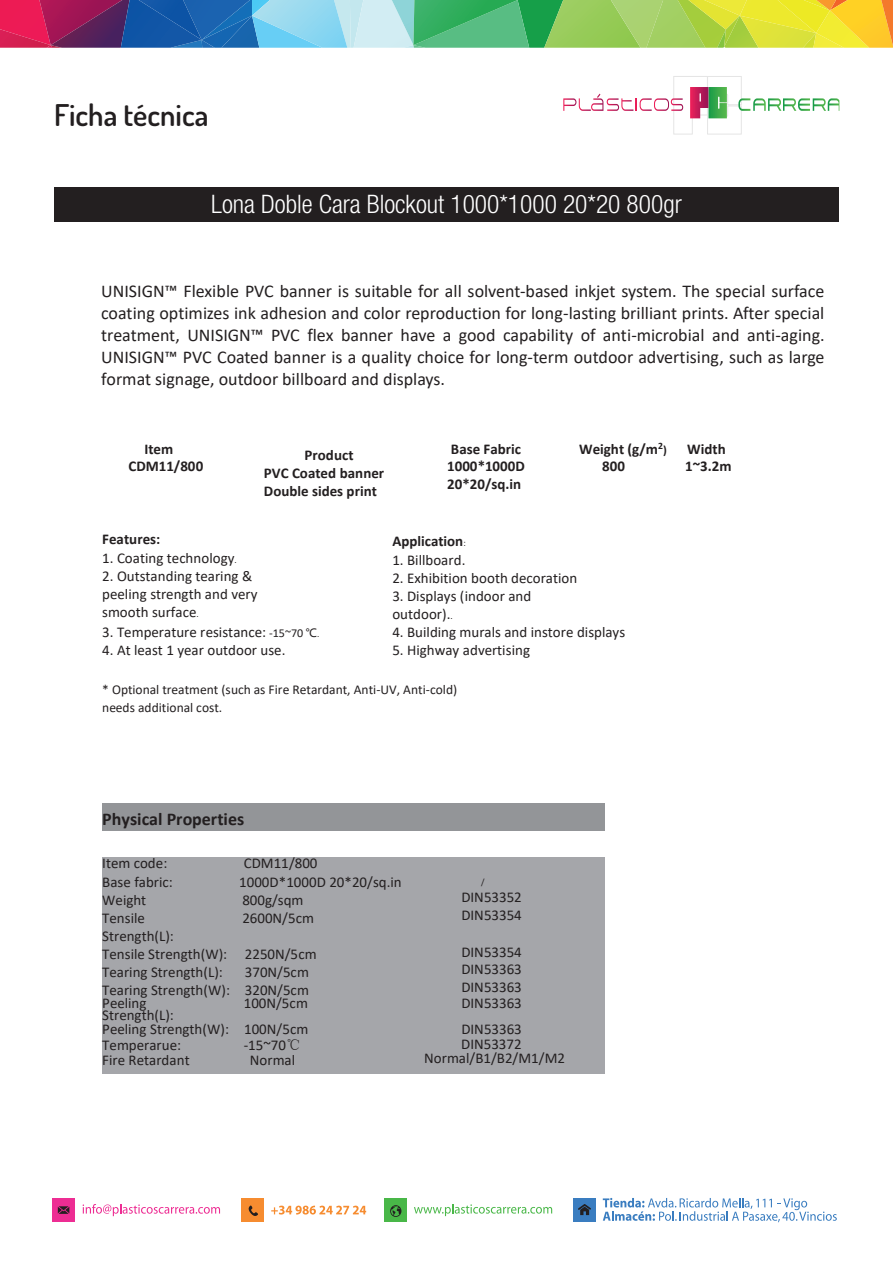
<style>
.page{position:relative;width:893px;height:1263px;background:#fff}
.page>*{position:absolute;margin:0;border:0;box-sizing:border-box;transform-origin:0 0}
.t1{font:600 30px "Dosis";color:#231f20}
.Texto{font:300 condensed 25.5px "Helvetica Neue LT Std";color:#fff}
.t2{font:18px/22px "Calibri";color:#231f20;text-align:justify}
.t3{font:700 18px "Calibri";color:#231f20}
.t4{font:15px/18px "Calibri";color:#231f20}
.t5{font:700 15px/16.5px "Calibri";color:#231f20}
.t6{font:13.5px/18px "Calibri";color:#231f20}
.t7{font:9px "Calibri";color:#231f20}
.s1{font-size:12px}
.s2{font-size:9px}
.s3{font-weight:400;font-size:9px}
.s4{font-family:"Microsoft Ya Hei";font-size:11.4px}
.s5{font-family:"Sim Sun"}
</style>
<div class="page">
<svg style="left:0;top:0;width:893px;height:48px;background:#8ca67b"></svg>
<svg style="left:563px;top:76px;width:276px;height:59px"></svg>
<div style="left:52px;top:1198px;width:23px;height:24px;background:#ed2d93"></div>
<svg style="left:58px;top:1206px;width:11px;height:8px"></svg>
<div style="left:384px;top:1198px;width:23px;height:24px;background:#49b748"></div>
<svg style="left:390px;top:1205px;width:11px;height:12px"></svg>
<div style="left:241px;top:1198px;width:23px;height:24px;background:#f68c30"></div>
<svg style="left:249px;top:1205px;width:9px;height:11px"></svg>
<div style="left:573px;top:1198px;width:22px;height:24px;background:#3a7dc0"></div>
<svg style="left:578px;top:1204px;width:13px;height:11px"></svg>
<svg style="left:83px;top:1204px;width:137px;height:12px"></svg>
<svg style="left:271px;top:1205px;width:95px;height:9px"></svg>
<svg style="left:603px;top:1198px;width:234px;height:24px"></svg>
<svg style="left:414px;top:1204px;width:138px;height:12px"></svg>
<div style="left:54px;top:187px;width:785px;height:34px;background:#231f20"></div>
<div style="left:102px;top:803px;width:503px;height:27px;background:#939598"></div>
<div style="left:102px;top:857px;width:503px;height:216px;background:#a5a6aa"></div>
<h1 class="t1" style="left:54px;top:95px;width:156px">Ficha técnica</h1>
<p class="Texto" style="left:211px;top:190px;width:472px">Lona Doble Cara Blockout 1000*1000 20*20 800gr</p>
<p class="t2" style="left:101px;top:279px;width:725px">UNISIGN™ Flexible PVC banner is suitable for all solvent-based inkjet system. The special surface coating optimizes ink adhesion and color reproduction for long-lasting brilliant prints. After special treatment, UNISIGN™ PVC flex banner have a good capability of anti-microbial and anti-aging.<br>UNISIGN™ PVC Coated banner is a quality choice for long-term outdoor advertising, such as large format signage, outdoor billboard and displays.</p>
<p class="t5" style="left:128px;top:441px;width:76px;text-indent:16px">Item<br>CDM11/800</p>
<p class="t5" style="left:264px;top:446px;width:122px;line-height:18px;text-indent:41px">Product<br>PVC Coated banner<br>Double sides print</p>
<p class="t5" style="left:447px;top:441px;width:79px">Base Fabric<br>1000*1000D</p>
<p class="t5" style="left:447px;top:475px;width:75px">20*20/sq.in</p>
<p class="t5" style="left:579px;top:441px;width:89px">Weight (g/m<sup>2</sup><span class="s1">)</span></p>
<p class="t5" style="left:687px;top:441px;width:40px">Width</p>
<p class="t5" style="left:602px;top:457px;width:24px">800</p>
<p class="t5" style="left:685px;top:457px;width:48px">1~3.2m</p>
<p class="t5" style="left:102px;top:531px;width:60px">Features:</p>
<p class="t4" style="left:102px;top:549px;width:136px">1. Coating technology<span class="s2">.</span></p>
<p class="t4" style="left:102px;top:567px;width:157px">2. Outstanding tearing &amp; peeling strength and very smooth surface<span class="s2">.</span></p>
<p class="t5" style="left:392px;top:533px;width:75px">Application<span class="s3">:</span></p>
<p class="t4" style="left:392px;top:550px;width:75px">1. Billboard.</p>
<p class="t4" style="left:392px;top:568px;width:186px">2. Exhibition booth decoration</p>
<p class="t4" style="left:392px;top:586px;width:140px">3. Displays (indoor and outdoor).<span class="s2">.</span></p>
<p class="t4" style="left:392px;top:622px;width:234px">4. Building murals and instore displays</p>
<p class="t4" style="left:392px;top:641px;width:139px">5. Highway advertising</p>
<p class="t6" style="left:102px;top:680px;width:356px">* Optional treatment (such as Fire Retardant, Anti-UV, Anti-cold) needs additional cost.</p>
<p class="t4" style="left:102px;top:622px;width:219px">3. Temperature resistance: <span class="s1">-15~70</span> <span class="s4">℃</span><span class="s2">.</span></p>
<p class="t4" style="left:102px;top:641px;width:185px">4. At least 1 year outdoor use.</p>
<p class="t3" style="left:102px;top:806px;width:144px">Physical Properties</p>
<p class="t4" style="left:102px;top:854px;width:67px">Item code:</p>
<p class="t4" style="left:244px;top:854px;width:75px">CDM11/800</p>
<p class="t4" style="left:102px;top:872px;width:73px">Base fabric:<br>Weight<br>Tensile<br>Strength(L):</p>
<p class="t4" style="left:239px;top:872px;width:164px">1000D*1000D 20*20/sq.in<br>800g/sqm<br>2600N/5cm</p>
<p class="t7" style="left:481px;top:875px;width:5px">/</p>
<p class="t4" style="left:461px;top:887px;width:62px">DIN53352<br>DIN53354</p>
<p class="t4" style="left:461px;top:942px;width:62px;text-align:justify">DIN53354<br>DIN53363<br>DIN53363</p>
<p class="t4" style="left:102px;top:944px;width:216px">Tensile Strength(W): 2250N/5cm<br>Tearing Strength(L):</p>
<p class="t4" style="left:102px;top:962px;width:208px;text-align:right">370N/5cm<br>Tearing Strength(W): 320N/5cm</p>
<p class="t4" style="left:102px;top:997px;width:73px;line-height:11.9px">Peeling<br>Strength(L):</p>
<p class="t4" style="left:244px;top:994px;width:66px">100N/5cm</p>
<p class="t4" style="left:461px;top:994px;width:62px">DIN53363</p>
<p class="t4" style="left:102px;top:1020px;width:208px">Peeling Strength(W): 100N/5cm</p>
<p class="t4" style="left:461px;top:1019px;width:62px">DIN53363</p>
<p class="t4" style="left:102px;top:1037px;width:89px;line-height:15px">Temperarue:<br>Fire Retardant</p>
<p class="t4" style="left:244px;top:1037px;width:59px;line-height:15px;text-align:center">-15~70<span class="s5">℃<br></span>Normal</p>
<p class="t4" style="left:424px;top:1036px;width:142px;line-height:14.7px;text-align:center">DIN53372<br>Normal/B1/B2/M1/M2</p>
</div>
